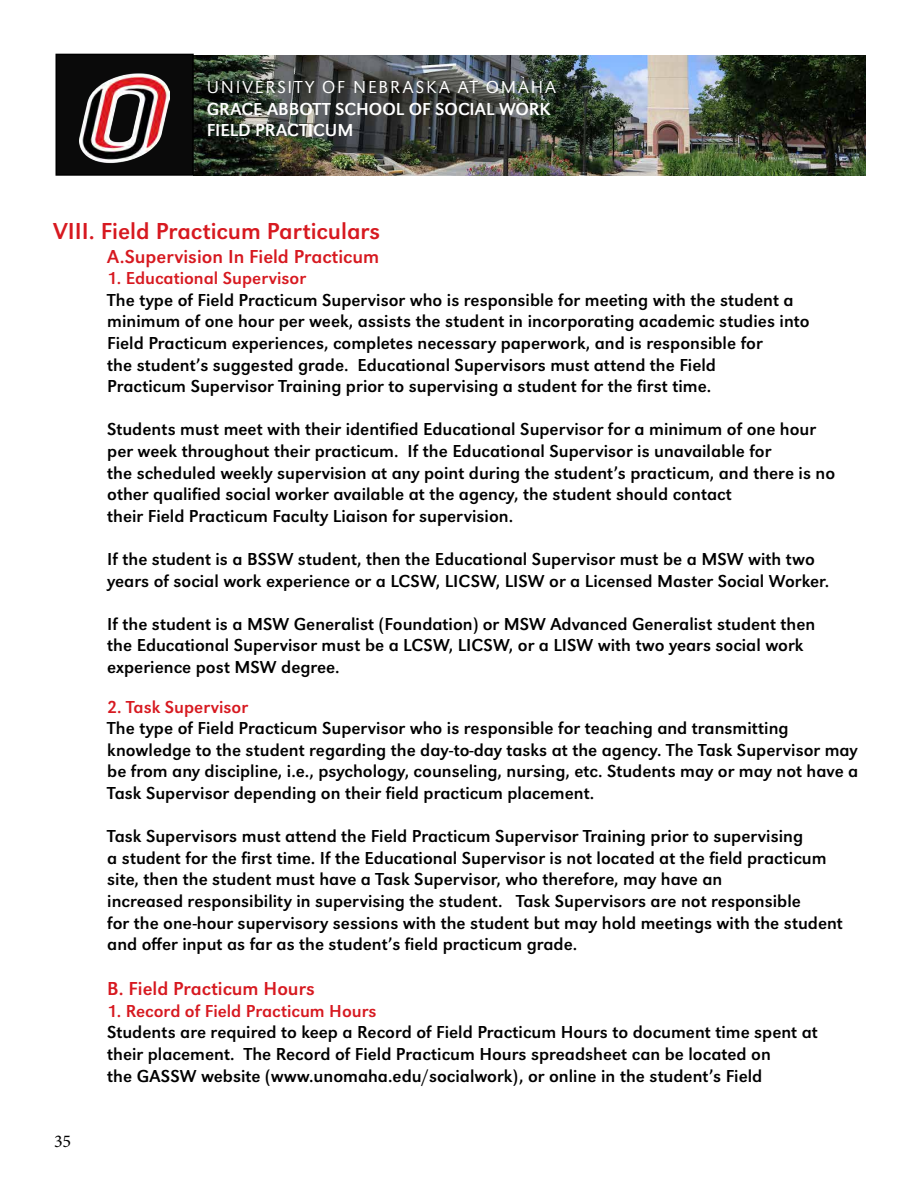
<style>
.page{position:relative;width:918px;height:1188px;background:#fff}
.page>*{position:absolute;margin:0;border:0;box-sizing:border-box;transform-origin:0 0}
.t1{font:24px "URW Grotesk";color:#d71920}
.t2{font:19.5px "URW Grotesk";color:#d71920}
.t3{font:18px/21.6px "URW Grotesk";color:#000}
.t4{font:18px "URW Grotesk";color:#d71920}
.t5{font:18px/21.6px "URW Grotesk";color:#fff}
.t6{font:300 18px "URW Grotesk";letter-spacing:.1em;color:#fff}
.t7{font:18px "Minion Pro";color:#000}
</style>
<div class="page">
<img style="left:194px;top:56px;width:672px;height:120px">
<div style="left:56px;top:54px;width:137px;height:121px;background:#0a0a0a"></div>
<div style="left:56px;top:54px;width:138px;height:122px;border:2px solid #000"></div>
<img style="left:79px;top:73px;width:91px;height:90px">
<p class="t6" style="left:207px;top:77px;width:351px">UNIVERSITY OF NEBRASKA AT OMAHA</p>
<p class="t5" style="left:207px;top:98px;width:345px">GRACE ABBOTT SCHOOL OF SOCIAL WORK<br>FIELD PRACTICUM</p>
<h1 class="t1" style="left:53px;top:217px;width:328px">VIII. Field Practicum Particulars</h1>
<p class="t2" style="left:107px;top:245px;width:274px">A.Supervision In Field Practicum</p>
<p class="t4" style="left:107px;top:268px;width:200px">1. Educational Supervisor</p>
<p class="t3" style="left:107px;top:289px;width:704px">The type of Field Practicum Supervisor who is responsible for meeting with the student a minimum of one hour per week, assists the student in incorporating academic studies into Field Practicum experiences, completes necessary paperwork, and is responsible for<br>the student’s suggested grade. Educational Supervisors must attend the Field<br>Practicum Supervisor Training prior to supervising a student for the first time.</p>
<p class="t3" style="left:107px;top:419px;width:730px">Students must meet with their identified Educational Supervisor for a minimum of one hour per week throughout their practicum. If the Educational Supervisor is unavailable for<br>the scheduled weekly supervision at any point during the student’s practicum, and there is no other qualified social worker available at the agency, the student should contact<br>their Field Practicum Faculty Liaison for supervision.</p>
<p class="t3" style="left:107px;top:548px;width:724px">If the student is a BSSW student, then the Educational Supervisor must be a MSW with two years of social work experience or a LCSW, LICSW, LISW or a Licensed Master Social Worker.</p>
<p class="t3" style="left:107px;top:613px;width:710px">If the student is a MSW Generalist (Foundation) or MSW Advanced Generalist student then the Educational Supervisor must be a LCSW, LICSW, or a LISW with two years social work experience post MSW degree.</p>
<p class="t4" style="left:107px;top:696px;width:142px">2. Task Supervisor</p>
<p class="t3" style="left:107px;top:717px;width:753px">The type of Field Practicum Supervisor who is responsible for teaching and transmitting knowledge to the student regarding the day-to-day tasks at the agency. The Task Supervisor may be from any discipline, i.e., psychology, counseling, nursing, etc. Students may or may not have a Task Supervisor depending on their field practicum placement.</p>
<p class="t3" style="left:107px;top:825px;width:737px">Task Supervisors must attend the Field Practicum Supervisor Training prior to supervising<br>a student for the first time. If the Educational Supervisor is not located at the field practicum site, then the student must have a Task Supervisor, who therefore, may have an<br>increased responsibility in supervising the student. Task Supervisors are not responsible<br>for the one-hour supervisory sessions with the student but may hold meetings with the student and offer input as far as the student’s field practicum grade.</p>
<p class="t2" style="left:107px;top:977px;width:209px">B. Field Practicum Hours</p>
<p class="t4" style="left:107px;top:1000px;width:271px">1. Record of Field Practicum Hours</p>
<p class="t3" style="left:107px;top:1022px;width:712px">Students are required to keep a Record of Field Practicum Hours to document time spent at their placement. The Record of Field Practicum Hours spreadsheet can be located on<br>the GASSW website (www.unomaha.edu/socialwork), or online in the student’s Field</p>
<p class="t7" style="left:54px;top:1129px;width:19px">35</p>
</div>
